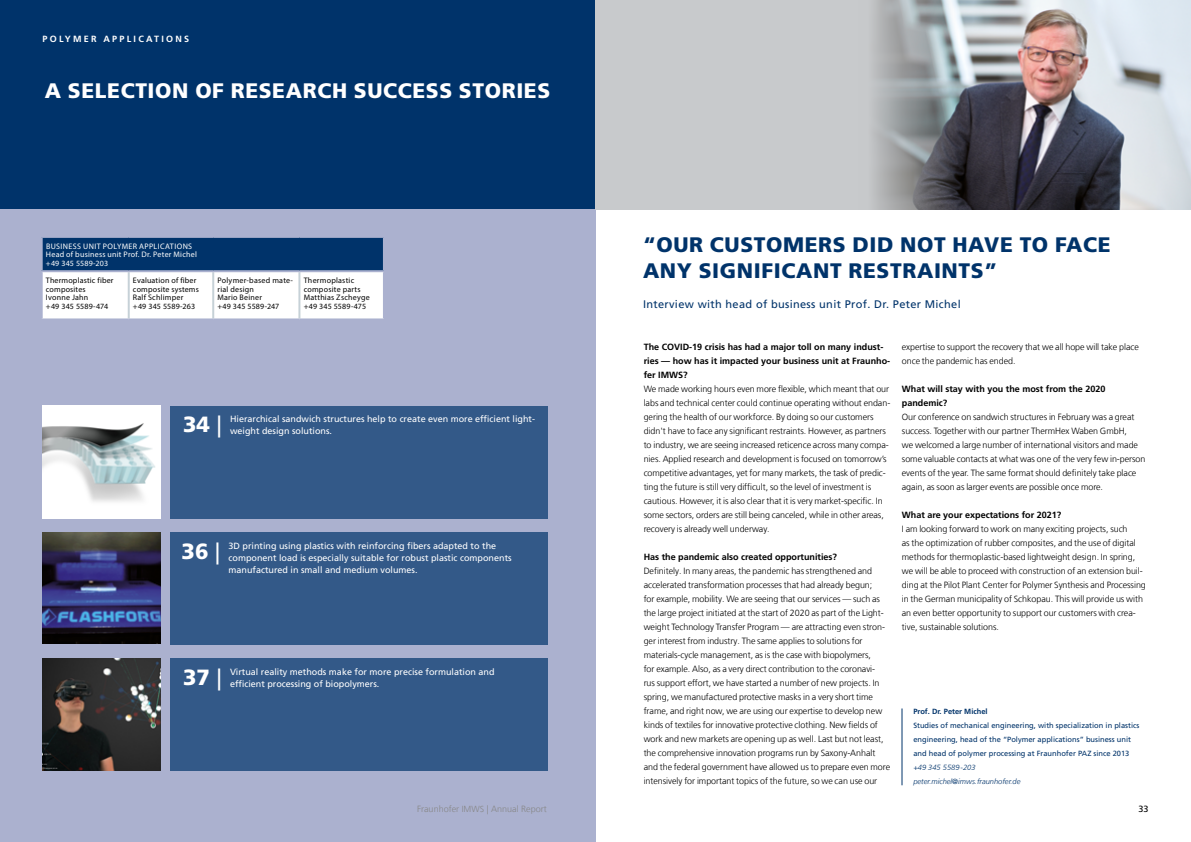
<style>
.page{position:relative;width:1191px;height:842px;background:#fff}
.page>*{position:absolute;margin:0;border:0;box-sizing:border-box;transform-origin:0 0}
.t1{font:900 22px "Frutiger LT Com";color:#fff}
.t2{font:900 21px/26px "Frutiger LT Com";letter-spacing:.03em;color:#00336a}
.t3{font:900 21px "Frutiger LT Com";letter-spacing:.03em;color:#fff}
.t4{font:11px "Frutiger LT Com";letter-spacing:.03em;color:#00336a}
.t5{font:300 9px/14px "Frutiger LT Com";letter-spacing:-.005em;color:#000}
.t6{font:9px/12px "Frutiger LT Com";color:#fff}
.t7{font:700 9px/14px "Frutiger LT Com";color:#000}
.t8{font:300 9px "Frutiger LT Com";color:#878787}
.t9{font:700 9px "Frutiger LT Com";letter-spacing:.25em;color:#fff}
.t10{font:9px "Frutiger LT Com";color:#000}
.t11{font:8px/8.5px "Myriad Pro";letter-spacing:.02em;color:#000}
.t12{font:8px/8.5px "Myriad Pro";letter-spacing:.03em;color:#fff}
.t13{font:7.5px/14px "Frutiger LT Com";color:#00336a}
.t14{font:italic 300 7.5px/14px "Frutiger LT Com";color:#00336a}
.t15{font:700 7.5px "Frutiger LT Com";color:#00336a}
.s1{font-weight:400}
.s2{font-size:8.8px}
</style>
<div class="page">
<div style="left:0;top:0;width:595px;height:210px;background:#00336a"></div>
<div style="left:0;top:210px;width:595px;height:632px;background:#abb1cf"></div>
<img style="left:43px;top:406px;width:117px;height:112px">
<div style="left:171px;top:406px;width:377px;height:112px;background:#335988"></div>
<img style="left:43px;top:532px;width:117px;height:112px">
<img style="left:43px;top:658px;width:117px;height:112px">
<div style="left:42px;top:237px;width:342px;height:34px;background:#00336a"></div>
<div style="left:43px;top:272px;width:340px;height:46px;background:#fff"></div>
<hr style="left:128px;top:272px;width:2px;height:46px;background:#c6d1d7">
<hr style="left:212px;top:272px;width:2px;height:46px;background:#c6d1d7">
<hr style="left:298px;top:272px;width:2px;height:46px;background:#c6d1d7">
<hr style="left:41px;top:236px;width:88px;height:2px;background:#abb1cf">
<hr style="left:41px;top:238px;width:2px;height:32px;background:#abb1cf">
<hr style="left:129px;top:236px;width:84px;height:2px;background:#abb1cf">
<hr style="left:213px;top:236px;width:86px;height:2px;background:#abb1cf">
<hr style="left:299px;top:236px;width:86px;height:2px;background:#abb1cf">
<hr style="left:383px;top:238px;width:2px;height:32px;background:#abb1cf">
<hr style="left:41px;top:270px;width:88px;height:2px;background:#abb1cf">
<hr style="left:129px;top:270px;width:84px;height:2px;background:#abb1cf">
<hr style="left:213px;top:270px;width:86px;height:2px;background:#abb1cf">
<hr style="left:299px;top:270px;width:86px;height:2px;background:#abb1cf">
<div style="left:171px;top:532px;width:377px;height:112px;background:#335988"></div>
<div style="left:171px;top:658px;width:377px;height:112px;background:#335988"></div>
<hr style="left:901px;top:708px;width:1px;height:77px;background:#00336a">
<div style="left:595px;top:0;width:596px;height:210px;background:#c8cacc"></div>
<img style="left:873px;top:0;width:318px;height:210px">
<p class="t9" style="left:43px;top:34px;width:148px">POLYMER APPLICATIONS</p>
<h2 class="t3" style="left:45px;top:78px;width:507px">A SELECTION OF RESEARCH SUCCESS STORIES</h2>
<p class="t12" style="left:46px;top:241px;width:153px">BUSINESS UNIT POLYMER APPLICATIONS<br>Head of business unit Prof. Dr. Peter Michel +49 345 5589-203</p>
<p class="t11" style="left:46px;top:276px;width:69px">Thermoplastic fiber composites<br>Ivonne Jahn<br>+49 345 5589-474</p>
<p class="t11" style="left:133px;top:276px;width:67px">Evaluation of fiber composite systems<br>Ralf Schlimper<br>+49 345 5589-263</p>
<p class="t11" style="left:217px;top:276px;width:77px">Polymer-based mate&shy;rial design<br>Mario Beiner<br>+49 345 5589-247</p>
<p class="t11" style="left:304px;top:276px;width:68px">Thermoplastic composite parts<br>Matthias Zscheyge +49 345 5589-475</p>
<h1 class="t1" style="left:183px;top:412px;width:40px">34 <span class="s1">|</span></h1>
<p class="t6" style="left:230px;top:413px;width:306px">Hierarchical sandwich structures help to create even more efficient light&shy;weight design solutions.</p>
<h1 class="t1" style="left:182px;top:538px;width:40px">36 <span class="s1">|</span></h1>
<p class="t6" style="left:228px;top:540px;width:285px">3D printing using plastics with reinforcing fibers adapted to the component load is especially suitable for robust plastic components manufactured in small and medium volumes.</p>
<h1 class="t1" style="left:183px;top:664px;width:40px">37 <span class="s1">|</span></h1>
<p class="t6" style="left:230px;top:666px;width:266px">Virtual reality methods make for more precise formulation and efficient processing of biopolymers.</p>
<p class="t8" style="left:417px;top:804px;width:131px">Fraunhofer <span class="s2">IMWS</span> | Annual Report</p>
<h2 class="t2" style="left:643px;top:232px;width:469px">“OUR CUSTOMERS DID NOT HAVE TO FACE<br>ANY SIGNIFICANT RESTRAINTS”</h2>
<p class="t4" style="left:643px;top:298px;width:319px">Interview with head of business unit Prof. Dr. Peter Michel</p>
<p class="t5" style="left:902px;top:340px;width:238px">expertise to support the recovery that we all hope will take place once the pandemic has ended.</p>
<p class="t7" style="left:902px;top:382px;width:205px">What will stay with you the most from the 2020 pandemic?</p>
<p class="t5" style="left:902px;top:410px;width:245px">Our conference on sandwich structures in February was a great success. Together with our partner ThermHex Waben GmbH,<br>we welcomed a large number of international visitors and made some valuable contacts at what was one of the very few in-person events of the year. The same format should definitely take place again, as soon as larger events are possible once more.</p>
<p class="t7" style="left:902px;top:508px;width:161px">What are your expectations for 2021?</p>
<p class="t5" style="left:902px;top:522px;width:245px">I am looking forward to work on many exciting projects, such<br>as the optimization of rubber composites, and the use of digital methods for thermoplastic-based lightweight design. In spring, we will be able to proceed with construction of an extension buil&shy;ding at the Pilot Plant Center for Polymer Synthesis and Processing in the German municipality of Schkopau. This will provide us with an even better opportunity to support our customers with crea&shy;tive, sustainable solutions.</p>
<p class="t7" style="left:643px;top:340px;width:248px">The COVID-19 crisis has had a major toll on many indust&shy;ries — how has it impacted your business unit at Fraunho&shy;fer IMWS?</p>
<p class="t5" style="left:643px;top:382px;width:248px">We made working hours even more flexible, which meant that our labs and technical center could continue operating without endan&shy;gering the health of our workforce. By doing so our customers didn't have to face any significant restraints. However, as partners to industry, we are seeing increased reticence across many compa&shy;nies. Applied research and development is focused on tomorrow’s competitive advantages, yet for many markets, the task of predic&shy;ting the future is still very difficult, so the level of investment is cautious. However, it is also clear that it is very market-specific. In some sectors, orders are still being canceled, while in other areas, recovery is already well underway.</p>
<p class="t7" style="left:643px;top:550px;width:195px">Has the pandemic also created opportunities?</p>
<p class="t5" style="left:643px;top:564px;width:248px">Definitely. In many areas, the pandemic has strengthened and accelerated transformation processes that had already begun;<br>for example, mobility. We are seeing that our services — such as the large project initiated at the start of 2020 as part of the Light&shy;weight Technology Transfer Program — are attracting even stron&shy;ger interest from industry. The same applies to solutions for materials-cycle management, as is the case with biopolymers,<br>for example. Also, as a very direct contribution to the coronavi-<br>rus support effort, we have started a number of new projects. In spring, we manufactured protective masks in a very short time frame, and right now, we are using our expertise to develop new kinds of textiles for innovative protective clothing. New fields of work and new markets are opening up as well. Last but not least, the comprehensive innovation programs run by Saxony-Anhalt and the federal government have allowed us to prepare even more intensively for important topics of the future, so we can use our</p>
<p class="t15" style="left:913px;top:707px;width:76px">Prof. Dr. Peter Michel</p>
<p class="t13" style="left:913px;top:718px;width:227px">Studies of mechanical engineering, with specialization in plastics engineering, head of the “Polymer applications” business unit and head of polymer processing at Fraunhofer PAZ since 2013</p>
<p class="t14" style="left:913px;top:760px;width:109px">+49 345 5589-203 peter.michel@imws.fraunhofer.de</p>
<p class="t10" style="left:1138px;top:804px;width:12px">33</p>
</div>
